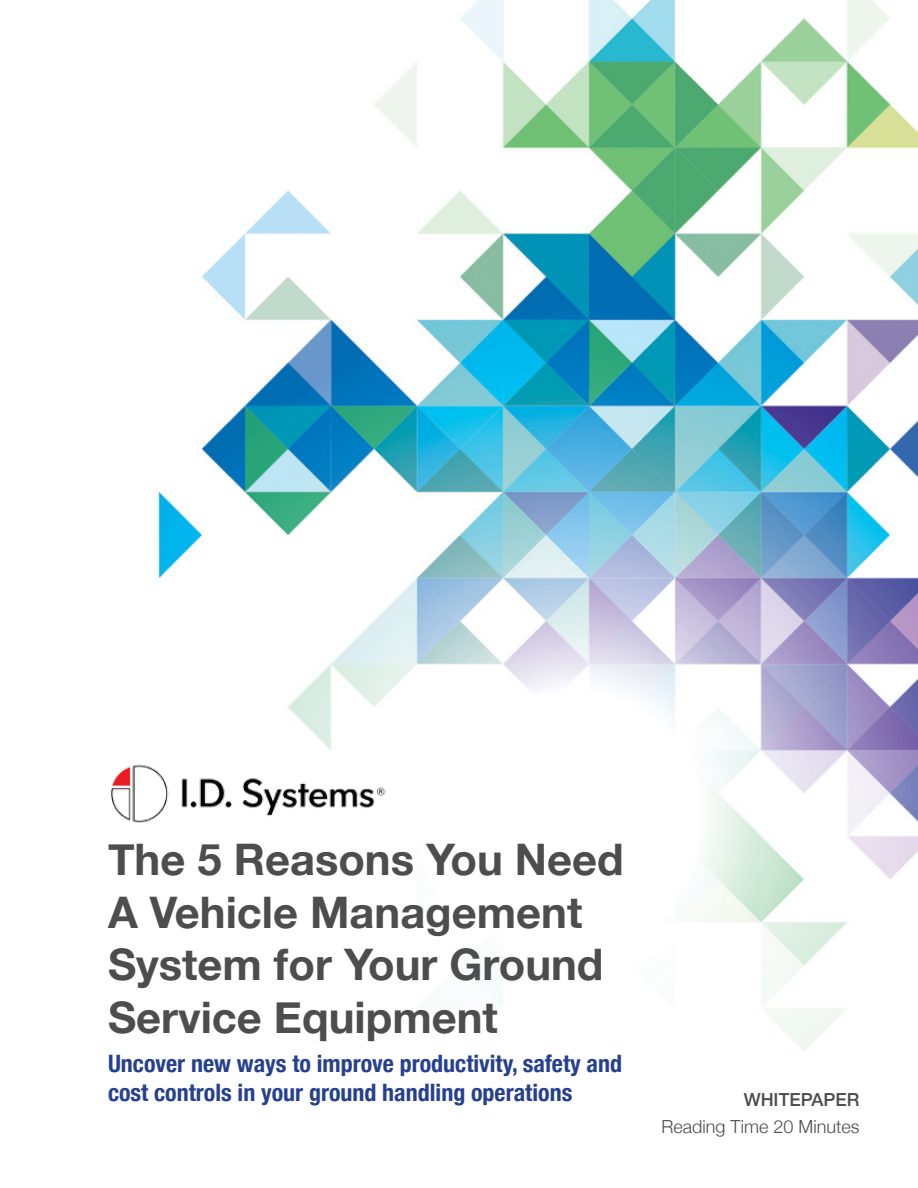
<style>
.page{position:relative;width:918px;height:1188px;background:#fff}
.page>*{position:absolute;margin:0;border:0;box-sizing:border-box;transform-origin:0 0}
.t1{font:700 43.5px/52.5px "Helvetica Neue";color:#4d4d4f}
.t2{font:700 condensed 24px/28.8px "Helvetica Neue";color:#25408f}
.t3{font:300 18px "Helvetica Neue";color:#4d4d4f}
.t4{font:500 18px "Helvetica Neue";color:#4d4d4f}
</style>
<div class="page">
<img style="left:156px;top:0;width:762px;height:1050px">
<img style="left:110px;top:734px;width:307px;height:104px">
<h1 class="t1" style="left:108px;top:835px;width:517px">The 5 Reasons You Need<br>A Vehicle Management<br>System for Your Ground<br>Service Equipment</h1>
<p class="t2" style="left:108px;top:1048px;width:516px">Uncover new ways to improve productivity, safety and cost controls in your ground handling operations</p>
<p class="t4" style="left:744px;top:1085px;width:117px">WHITEPAPER</p>
<p class="t3" style="left:661px;top:1112px;width:199px">Reading Time 20 Minutes</p>
</div>
